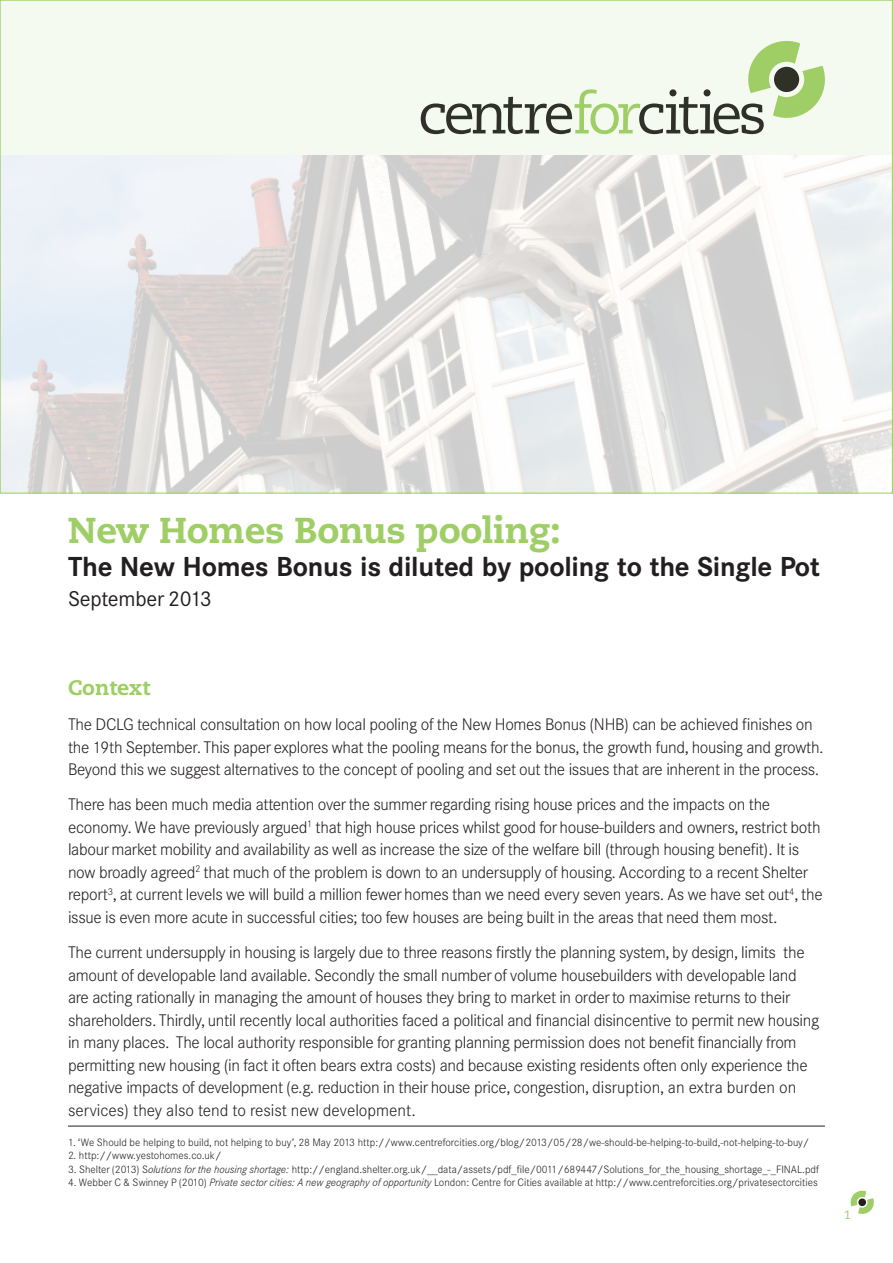
<style>
.page{position:relative;width:893px;height:1263px;background:#fff}
.page>*{position:absolute;margin:0;border:0;box-sizing:border-box;transform-origin:0 0}
.t1{font:800 36px "Caecilia LT Std";letter-spacing:-.01em;color:#9fce66}
.t2{font:700 27px "Corporate SBQ";letter-spacing:-.01em;color:#231f20}
.t3{font:21px "Corporate SBQ";letter-spacing:-.01em;color:#231f20}
.Green_header{font:800 21px "Caecilia LT Std";letter-spacing:-.005em;color:#9fce66}
.Body{font:300 16.5px/22.5px "Corporate SBQ";letter-spacing:-.02em;color:#231f20}
.t4{font:12px "Caecilia LT Std";color:#94cc6e}
.CFC_Footnotes{font:300 10.5px "Corporate SBQ";color:#231f20}
.s1{font-style:italic}
</style>
<div class="page">
<img style="left:2px;top:155px;width:891px;height:338px">
<hr style="left:68px;top:1126px;width:757px;height:1px;background:#231f20">
<svg style="left:2px;top:0;width:891px;height:155px;fill:#f5faf0"></svg>
<svg style="left:850px;top:1190px;width:24px;height:24px"></svg>
<p class="t1" style="left:68px;top:508px;width:494px">New Homes Bonus pooling:</p>
<p class="t2" style="left:68px;top:550px;width:754px">The New Homes Bonus is diluted by pooling to the Single Pot</p>
<p class="t3" style="left:68px;top:586px;width:145px">September 2013</p>
<p class="Green_header" style="left:68px;top:674px;width:84px">Context</p>
<p class="Body" style="left:68px;top:713px;width:757px">The DCLG technical consultation on how local pooling of the New Homes Bonus (NHB) can be achieved finishes on the 19th September. This paper explores what the pooling means for the bonus, the growth fund, housing and growth.<br>Beyond this we suggest alternatives to the concept of pooling and set out the issues that are inherent in the process.</p>
<p class="Body" style="left:68px;top:793px;width:756px">There has been much media attention over the summer regarding rising house prices and the impacts on the economy. We have previously argued<sup>1</sup> that high house prices whilst good for house-builders and owners, restrict both labour market mobility and availability as well as increase the size of the welfare bill (through housing benefit). It is now broadly agreed<sup>2</sup> that much of the problem is down to an undersupply of housing. According to a recent Shelter report<sup>3</sup>, at current levels we will build a million fewer homes than we need every seven years. As we have set out<sup>4</sup>, the issue is even more acute in successful cities; too few houses are being built in the areas that need them most.</p>
<p class="Body" style="left:68px;top:941px;width:753px">The current undersupply in housing is largely due to three reasons firstly the planning system, by design, limits the amount of developable land available. Secondly the small number of volume housebuilders with developable land are acting rationally in managing the amount of houses they bring to market in order to maximise returns to their shareholders. Thirdly, until recently local authorities faced a political and financial disincentive to permit new housing in many places. The local authority responsible for granting planning permission does not benefit financially from permitting new housing (in fact it often bears extra costs) and because existing residents often only experience the negative impacts of development (e.g. reduction in their house price, congestion, disruption, an extra burden on services) they also tend to resist new development.</p>
<p class="CFC_Footnotes" style="left:68px;top:1136px;width:743px">1. ‘We Should be helping to build, not helping to buy’, 28 May 2013 http://www.centreforcities.org/blog/2013/05/28/we-should-be-helping-to-build,-not-helping-to-buy/</p>
<p class="CFC_Footnotes" style="left:68px;top:1150px;width:155px">2. http://www.yestohomes.co.uk/</p>
<p class="CFC_Footnotes" style="left:68px;top:1163px;width:753px">3. Shelter (2013) S<span class="s1">olutions for the housing shortage:</span> http://england.shelter.org.uk/__data/assets/pdf_file/0011/689447/Solutions_for_the_housing_shortage_-_FINAL.pdf</p>
<p class="CFC_Footnotes" style="left:68px;top:1177px;width:751px">4. Webber C &amp; Swinney P (2010) <span class="s1">Private sector cities: A new geography of opportunity</span> London: Centre for Cities available at http://www.centreforcities.org/privatesectorcities</p>
<p class="t4" style="left:844px;top:1208px;width:8px">1</p>
</div>
